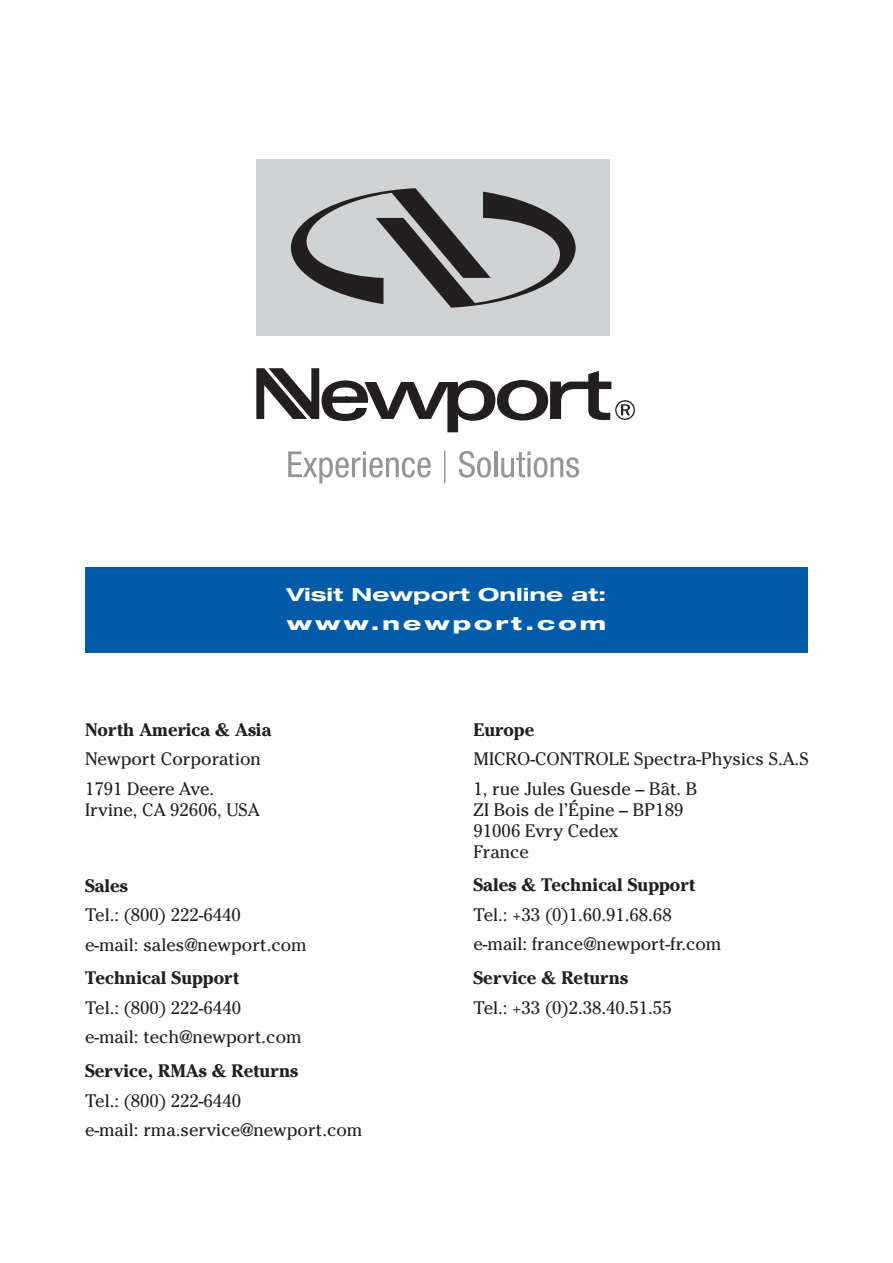
<style>
.page{position:relative;width:893px;height:1263px;background:#fff}
.page>*{position:absolute;margin:0;border:0;box-sizing:border-box;transform-origin:0 0}
.t1{font:18px/29.5px "Cheltenham";color:#231f20}
.t2{font:700 18px "Cheltenham";color:#231f20}
.t3{font:700 expanded 18px "Helvetica Neue";color:#fff;scale:1.25 1}
.t4{font:800 expanded 18px "Helvetica Neue";letter-spacing:.135em;color:#fff;scale:1.25 1}
</style>
<div class="page">
<div style="left:85px;top:568px;width:723px;height:85px;background:#015ba9"></div>
<svg style="left:256px;top:368px;width:379px;height:64px"></svg>
<div style="left:256px;top:159px;width:354px;height:177px;background:#d1d2d4"></div>
<svg style="left:291px;top:188px;width:285px;height:120px"></svg>
<svg style="left:288px;top:451px;width:143px;height:32px"></svg>
<svg style="left:459px;top:451px;width:32px;height:27px"></svg>
<hr style="left:494px;top:451px;width:3px;height:26px;background:#939598">
<svg style="left:501px;top:451px;width:78px;height:27px"></svg>
<hr style="left:444px;top:451px;width:1px;height:32px;background:#939598">
<p class="t3" style="left:287px;top:588px;width:257px">Visit Newport Online at:</p>
<p class="t4" style="left:287px;top:616px;width:257px">www.newport.com</p>
<p class="t2" style="left:85px;top:723px;width:188px">North America &amp; Asia</p>
<p class="t1" style="left:85px;top:746px;width:177px">Newport Corporation<br>1791 Deere Ave.</p>
<p class="t1" style="left:85px;top:796px;width:176px">Irvine, CA 92606, USA</p>
<p class="t2" style="left:85px;top:879px;width:44px">Sales</p>
<p class="t1" style="left:85px;top:902px;width:223px">Tel.: (800) 222-6440<br>e-mail: sales@newport.com</p>
<p class="t2" style="left:85px;top:971px;width:156px">Technical Support</p>
<p class="t1" style="left:85px;top:994px;width:218px">Tel.: (800) 222-6440<br>e-mail: tech@newport.com</p>
<p class="t2" style="left:85px;top:1064px;width:215px">Service, RMAs &amp; Returns</p>
<p class="t1" style="left:85px;top:1087px;width:279px">Tel.: (800) 222-6440<br>e-mail: rma.service@newport.com</p>
<p class="t2" style="left:474px;top:723px;width:62px">Europe</p>
<p class="t1" style="left:474px;top:746px;width:337px">MICRO-CONTROLE Spectra-Physics S.A.S<br>1, rue Jules Guesde – Bât. B</p>
<p class="t1" style="left:474px;top:801px;width:211px;line-height:21px">ZI Bois de l’Épine – BP189<br>91006 Evry Cedex<br>France</p>
<p class="t2" style="left:474px;top:879px;width:223px">Sales &amp; Technical Support</p>
<p class="t1" style="left:474px;top:902px;width:249px">Tel.: +33 (0)1.60.91.68.68 e-mail: france@newport-fr.com</p>
<p class="t2" style="left:474px;top:971px;width:156px">Service &amp; Returns</p>
<p class="t1" style="left:474px;top:994px;width:200px">Tel.: +33 (0)2.38.40.51.55</p>
</div>
